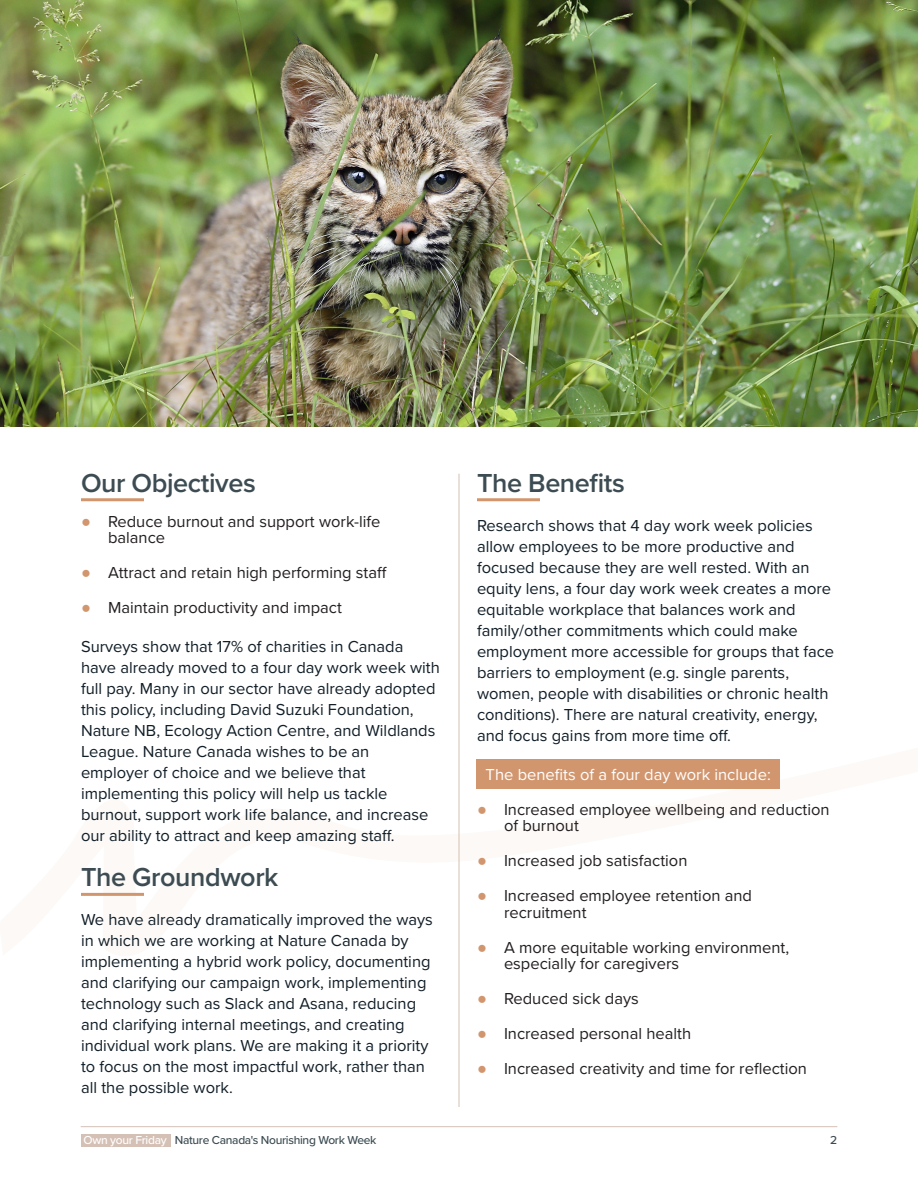
<style>
.page{position:relative;width:918px;height:1188px;background:#fff}
.page>*{position:absolute;margin:0;border:0;box-sizing:border-box;transform-origin:0 0}
.t1{font:600 27px "Proxima Nova";letter-spacing:-.015em;color:#3c4c52}
.t2{font:16.5px/21px "Proxima Nova";color:#111e27}
.t3{font:16.5px/16.5px "Proxima Nova";color:#231f20}
.t4{font:16.5px "Proxima Nova";color:#fff}
.t5{font:500 12px "Proxima Nova";letter-spacing:-.025em;color:#3c4c52}
.s1{font-family:"Arial";color:#d2966e}
.s2{color:#fff}
</style>
<div class="page">
<img style="left:0;top:0;width:918px;height:426px">
<hr style="left:81px;top:1126px;width:756px;height:1px;background:#d5c0b5">
<div style="left:81px;top:1134px;width:90px;height:13px;background:#d5c0b5"></div>
<hr style="left:459px;top:474px;width:1px;height:633px;background:#d5c0b5">
<hr style="left:81px;top:498px;width:63px;height:3px;background:#d2966e">
<hr style="left:81px;top:893px;width:63px;height:3px;background:#d2966e">
<hr style="left:477px;top:498px;width:63px;height:3px;background:#d2966e">
<div style="left:477px;top:760px;width:303px;height:29px;background:#d2966e"></div>
<h1 class="t1" style="left:81px;top:470px;width:176px">Our Objectives</h1>
<p class="t3" style="left:108px;top:514px;width:274px;text-indent:-27px"><span class="s1">●</span> Reduce burnout and support work-life balance</p>
<p class="t3" style="left:81px;top:565px;width:307px"><span class="s1">●</span> Attract and retain high performing staff</p>
<p class="t3" style="left:81px;top:600px;width:262px"><span class="s1">●</span> Maintain productivity and impact</p>
<p class="t2" style="left:81px;top:637px;width:360px">Surveys show that 17% of charities in Canada have already moved to a four day work week with full pay. Many in our sector have already adopted this policy, including David Suzuki Foundation, Nature NB, Ecology Action Centre, and Wildlands League. Nature Canada wishes to be an employer of choice and we believe that implementing this policy will help us tackle burnout, support work life balance, and increase our ability to attract and keep amazing staff.</p>
<h1 class="t1" style="left:81px;top:865px;width:199px">The Groundwork</h1>
<p class="t2" style="left:81px;top:910px;width:353px">We have already dramatically improved the ways in which we are working at Nature Canada by implementing a hybrid work policy, documenting and clarifying our campaign work, implementing technology such as Slack and Asana, reducing and clarifying internal meetings, and creating individual work plans. We are making it a priority to focus on the most impactful work, rather than all the possible work.</p>
<h1 class="t1" style="left:477px;top:470px;width:149px">The Benefits</h1>
<p class="t2" style="left:477px;top:515px;width:359px">Research shows that 4 day work week policies allow employees to be more productive and focused because they are well rested. With an equity lens, a four day work week creates a more equitable workplace that balances work and family/other commitments which could make employment more accessible for groups that face barriers to employment (e.g. single parents, women, people with disabilities or chronic health conditions). There are natural creativity, energy, and focus gains from more time off.</p>
<p class="t4" style="left:486px;top:767px;width:287px">The benefits of a four day work include:</p>
<p class="t3" style="left:504px;top:802px;width:327px;text-indent:-27px"><span class="s1">●</span> Increased employee wellbeing and reduction of burnout</p>
<p class="t3" style="left:477px;top:853px;width:212px"><span class="s1">●</span> Increased job satisfaction</p>
<p class="t3" style="left:504px;top:888px;width:250px;text-indent:-27px"><span class="s1">●</span> Increased employee retention and recruitment</p>
<p class="t3" style="left:504px;top:940px;width:287px;text-indent:-27px"><span class="s1">●</span> A more equitable working environment, especially for caregivers</p>
<p class="t3" style="left:477px;top:991px;width:163px"><span class="s1">●</span> Reduced sick days</p>
<p class="t3" style="left:477px;top:1026px;width:216px"><span class="s1">●</span> Increased personal health</p>
<p class="t3" style="left:477px;top:1061px;width:331px"><span class="s1">●</span> Increased creativity and time for reflection</p>
<p class="t5" style="left:84px;top:1134px;width:294px"><span class="s2">Own your Friday</span> Nature Canada's Nourishing Work Week</p>
<p class="t5" style="left:830px;top:1134px;width:9px">2</p>
</div>
